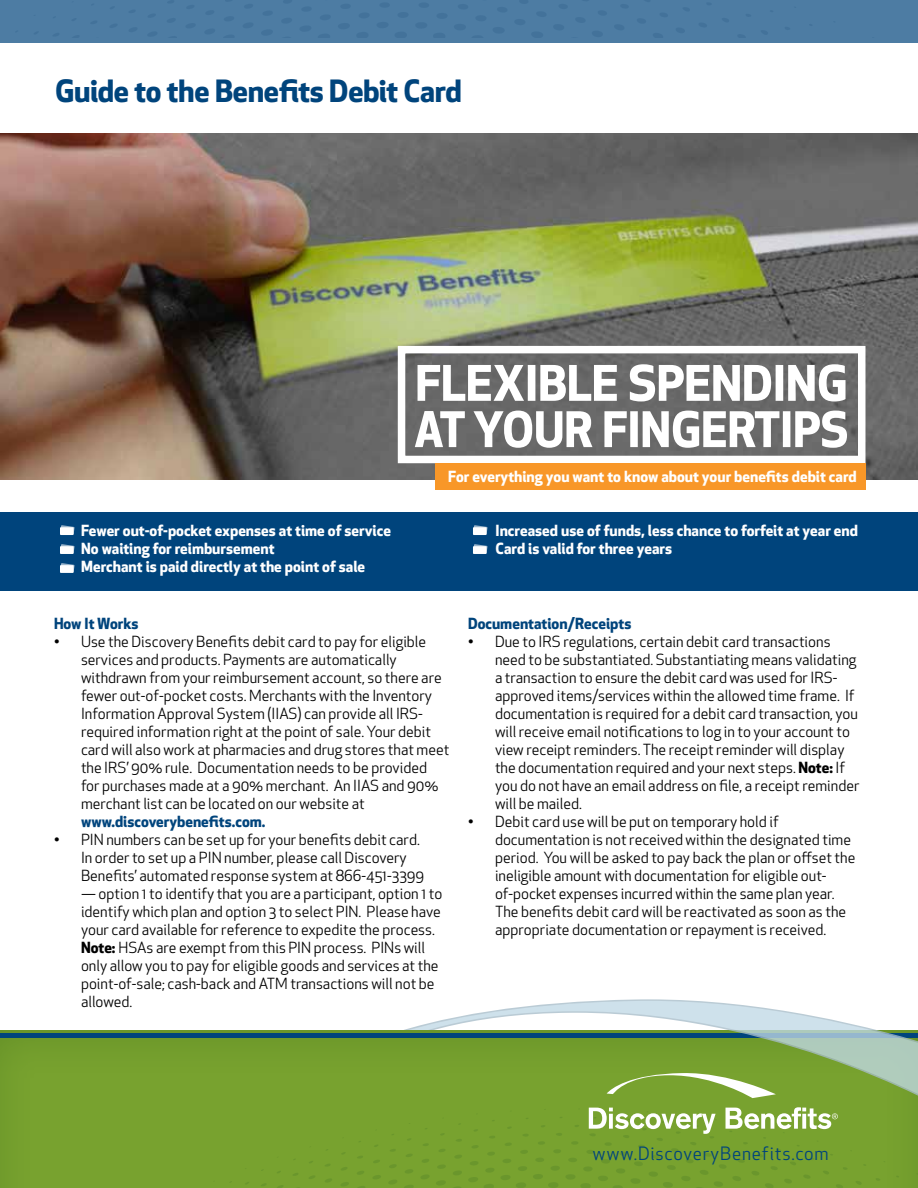
<style>
.page{position:relative;width:918px;height:1188px;background:#fff}
.page>*{position:absolute;margin:0;border:0;box-sizing:border-box;transform-origin:0 0}
.t1{font:700 30px "Apex New";letter-spacing:-.015em;color:#00447c}
.t2{font:18px "Apex New";letter-spacing:.045em;color:#00447c}
.t3{font:15px/18px "Apex New";color:#000}
.t4{font:700 15px/18px "Apex New";color:#fff}
.t5{font:700 15px "Apex New";color:#00447c}
.s1{font-weight:700}
</style>
<div class="page">
<div style="left:0;top:512px;width:918px;height:79px;background:#00447c"></div>
<img style="left:0;top:133px;width:918px;height:346px">
<div style="left:398px;top:346px;width:468px;height:117px;border:8px solid #fff"></div>
<div style="left:0;top:0;width:918px;height:43px;background:#4d7ca3"></div>
<div style="left:0;top:1027px;width:918px;height:161px;background:#78a22f"></div>
<svg style="left:231px;top:1134px;width:687px;height:54px"></svg>
<div style="left:0;top:1033px;width:918px;height:5px;background:#00447c"></div>
<svg style="left:278px;top:999px;width:640px;height:135px"></svg>
<div style="left:435px;top:463px;width:430px;height:27px;background:#f89728"></div>
<svg style="left:474px;top:525px;width:14px;height:6px"></svg>
<div style="left:473px;top:527px;width:14px;height:8px;background:#fff"></div>
<svg style="left:61px;top:525px;width:14px;height:6px"></svg>
<div style="left:60px;top:527px;width:14px;height:8px;background:#fff"></div>
<svg style="left:474px;top:544px;width:14px;height:6px"></svg>
<div style="left:473px;top:546px;width:14px;height:8px;background:#fff"></div>
<svg style="left:61px;top:544px;width:14px;height:6px"></svg>
<div style="left:60px;top:546px;width:14px;height:8px;background:#fff"></div>
<svg style="left:61px;top:563px;width:14px;height:6px"></svg>
<div style="left:60px;top:565px;width:14px;height:8px;background:#fff"></div>
<svg style="left:415px;top:411px;width:432px;height:37px"></svg>
<svg style="left:418px;top:364px;width:428px;height:37px"></svg>
<h1 class="t1" style="left:55px;top:69px;width:408px">Guide to the Benefits Debit Card</h1>
<p class="t4" style="left:81px;top:521px;width:311px">Fewer out-of-pocket expenses at time of service<br>No waiting for reimbursement<br>Merchant is paid directly at the point of sale</p>
<p class="t4" style="left:448px;top:467px;width:410px">For everything you want to know about your benefits debit card</p>
<p class="t4" style="left:496px;top:521px;width:364px">Increased use of funds, less chance to forfeit at year end<br>Card is valid for three years</p>
<p class="t5" style="left:54px;top:612px;width:86px">How It Works</p>
<p class="t3" style="left:81px;top:632px;width:370px;text-indent:-27px">• Use the Discovery Benefits debit card to pay for eligible services and products. Payments are automatically withdrawn from your reimbursement account, so there are fewer out-of-pocket costs. Merchants with the Inventory Information Approval System (IIAS) can provide all IRS&shy;required information right at the point of sale. Your debit card will also work at pharmacies and drug stores that meet the IRS’ 90% rule. Documentation needs to be provided for purchases made at a 90% merchant. An IIAS and 90% merchant list can be located on our website at</p>
<p class="t5" style="left:81px;top:810px;width:186px">www.discoverybenefits.com.</p>
<p class="t3" style="left:81px;top:830px;width:345px;text-indent:-27px">• PIN numbers can be set up for your benefits debit card.<br>In order to set up a PIN number, please call Discovery<br>Benefits’ automated response system at 866-451-3399</p>
<p class="t3" style="left:81px;top:884px;width:363px">— option 1 to identify that you are a participant, option 1 to identify which plan and option 3 to select PIN. Please have your card available for reference to expedite the process.<br><span class="s1">Note:</span> HSAs are exempt from this PIN process. PINs will only allow you to pay for eligible goods and services at the point-of-sale; cash-back and ATM transactions will not be allowed.</p>
<p class="t5" style="left:468px;top:612px;width:165px">Documentation/Receipts</p>
<p class="t3" style="left:495px;top:632px;width:366px;text-indent:-27px">• Due to IRS regulations, certain debit card transactions need to be substantiated. Substantiating means validating a transaction to ensure the debit card was used for IRS&shy;approved items/services within the allowed time frame. If documentation is required for a debit card transaction, you will receive email notifications to log in to your account to view receipt reminders. The receipt reminder will display the documentation required and your next steps. <span class="s1">Note:</span> If you do not have an email address on file, a receipt reminder will be mailed.</p>
<p class="t3" style="left:495px;top:812px;width:362px;text-indent:-27px">• Debit card use will be put on temporary hold if documentation is not received within the designated time period. You will be asked to pay back the plan or offset the ineligible amount with documentation for eligible out&shy;of-pocket expenses incurred within the same plan year.<br>The benefits debit card will be reactivated as soon as the appropriate documentation or repayment is received.</p>
<p class="t2" style="left:593px;top:1142px;width:237px">www.DiscoveryBenefits.com</p>
</div>
